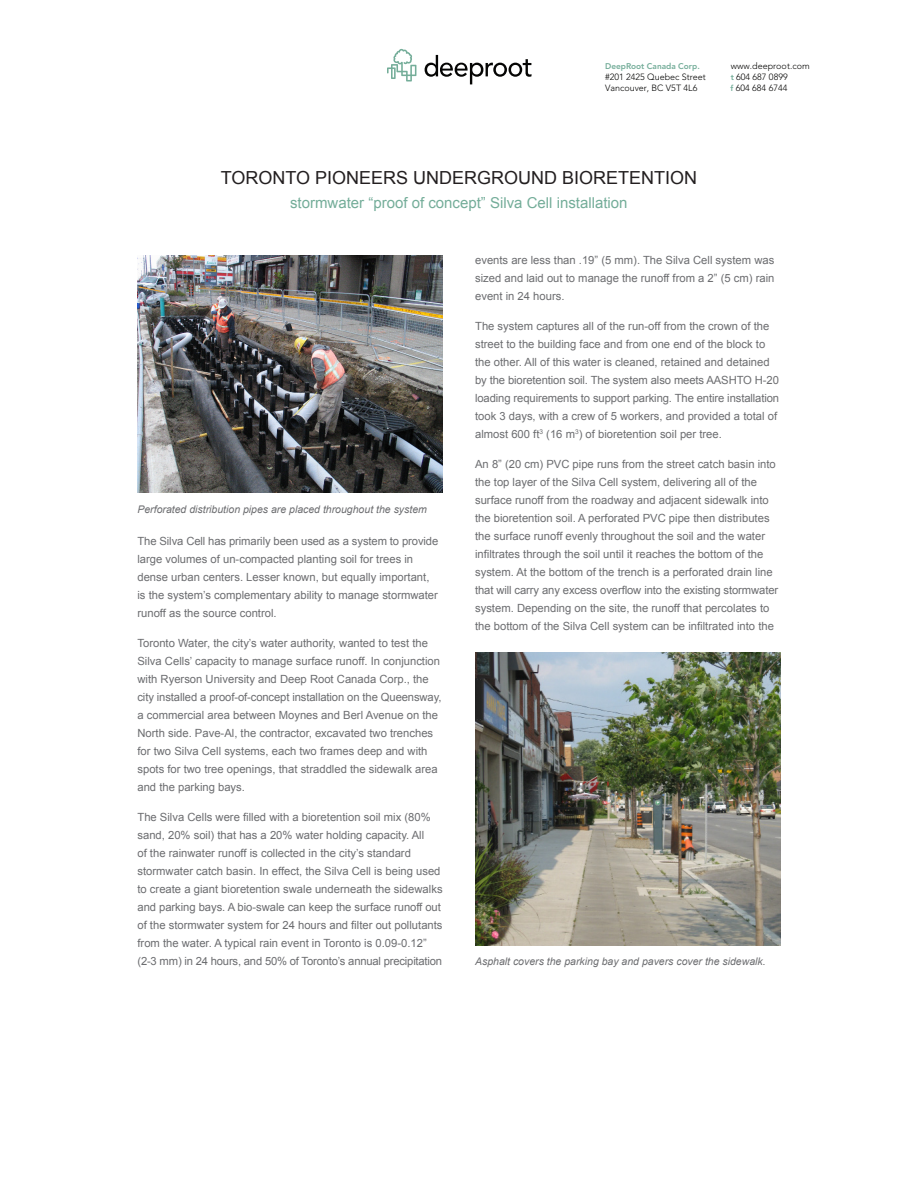
<style>
.page{position:relative;width:918px;height:1188px;background:#fff}
.page>*{position:absolute;margin:0;border:0;box-sizing:border-box;transform-origin:0 0}
.t1{font:18px "Arial";color:#231f20}
.t2{font:15px "Arial";color:#74ad99}
.t3{font:11.25px/18px "Arial";color:#6c6d70}
.t4{font:italic 10.5px "Arial";color:#6c6d70}
.t5{font:300 9px/11.2px "Avenir";color:#050504}
.t6{font:800 8.25px "Avenir";color:#74ad99}
.s1{font-weight:800;font-size:8.25px;color:#74ad99}
</style>
<div class="page">
<svg style="left:387px;top:49px;width:29px;height:33px"></svg>
<svg style="left:425px;top:55px;width:107px;height:29px"></svg>
<img style="left:137px;top:256px;width:306px;height:237px">
<img style="left:475px;top:652px;width:305px;height:293px">
<p class="t6" style="left:605px;top:61px;width:96px">DeepRoot Canada Corp.</p>
<p class="t5" style="left:605px;top:71px;width:102px">#201 2425 Quebec Street<br>Vancouver, BC V5T 4L6</p>
<p class="t5" style="left:731px;top:60px;width:81px">www.deeproot.com <span class="s1">t</span> 604 687 0899<br><span class="s1">f</span> 604 684 6744</p>
<h1 class="t1" style="left:221px;top:166px;width:478px">TORONTO PIONEERS UNDERGROUND BIORETENTION</h1>
<h2 class="t2" style="left:290px;top:193px;width:339px">stormwater “proof of concept” Silva Cell installation</h2>
<p class="t4" style="left:137px;top:502px;width:291px">Perforated distribution pipes are placed throughout the system</p>
<p class="t3" style="left:137px;top:532px;width:302px">The Silva Cell has primarily been used as a system to provide large volumes of un-compacted planting soil for trees in dense urban centers. Lesser known, but equally important, is the system’s complementary ability to manage stormwater runoff as the source control.</p>
<p class="t3" style="left:137px;top:634px;width:306px">Toronto Water, the city’s water authority, wanted to test the Silva Cells’ capacity to manage surface runoff. In conjunction with Ryerson University and Deep Root Canada Corp., the city installed a proof-of-concept installation on the Queensway, a commercial area between Moynes and Berl Avenue on the North side. Pave-Al, the contractor, excavated two trenches for two Silva Cell systems, each two frames deep and with spots for two tree openings, that straddled the sidewalk area and the parking bays.</p>
<p class="t3" style="left:137px;top:808px;width:307px">The Silva Cells were filled with a bioretention soil mix (80% sand, 20% soil) that has a 20% water holding capacity. All<br>of the rainwater runoff is collected in the city’s standard stormwater catch basin. In effect, the Silva Cell is being used to create a giant bioretention swale underneath the sidewalks and parking bays. A bio-swale can keep the surface runoff out of the stormwater system for 24 hours and filter out pollutants from the water. A typical rain event in Toronto is 0.09-0.12” (2-3 mm) in 24 hours, and 50% of Toronto’s annual precipitation</p>
<p class="t3" style="left:475px;top:251px;width:301px;text-align:justify">events are less than .19” (5 mm). The Silva Cell system was sized and laid out to manage the runoff from a 2” (5 cm) rain event in 24 hours.</p>
<p class="t3" style="left:475px;top:317px;width:306px">The system captures all of the run-off from the crown of the street to the building face and from one end of the block to the other. All of this water is cleaned, retained and detained by the bioretention soil. The system also meets AASHTO H-20 loading requirements to support parking. The entire installation took 3 days, with a crew of 5 workers, and provided a total of almost 600 ft<sup>3</sup> (16 m<sup>3</sup>) of bioretention soil per tree.</p>
<p class="t3" style="left:475px;top:455px;width:305px">An 8” (20 cm) PVC pipe runs from the street catch basin into the top layer of the Silva Cell system, delivering all of the surface runoff from the roadway and adjacent sidewalk into the bioretention soil. A perforated PVC pipe then distributes the surface runoff evenly throughout the soil and the water infiltrates through the soil until it reaches the bottom of the system. At the bottom of the trench is a perforated drain line that will carry any excess overflow into the existing stormwater system. Depending on the site, the runoff that percolates to the bottom of the Silva Cell system can be infiltrated into the</p>
<p class="t4" style="left:475px;top:954px;width:292px">Asphalt covers the parking bay and pavers cover the sidewalk.</p>
</div>
